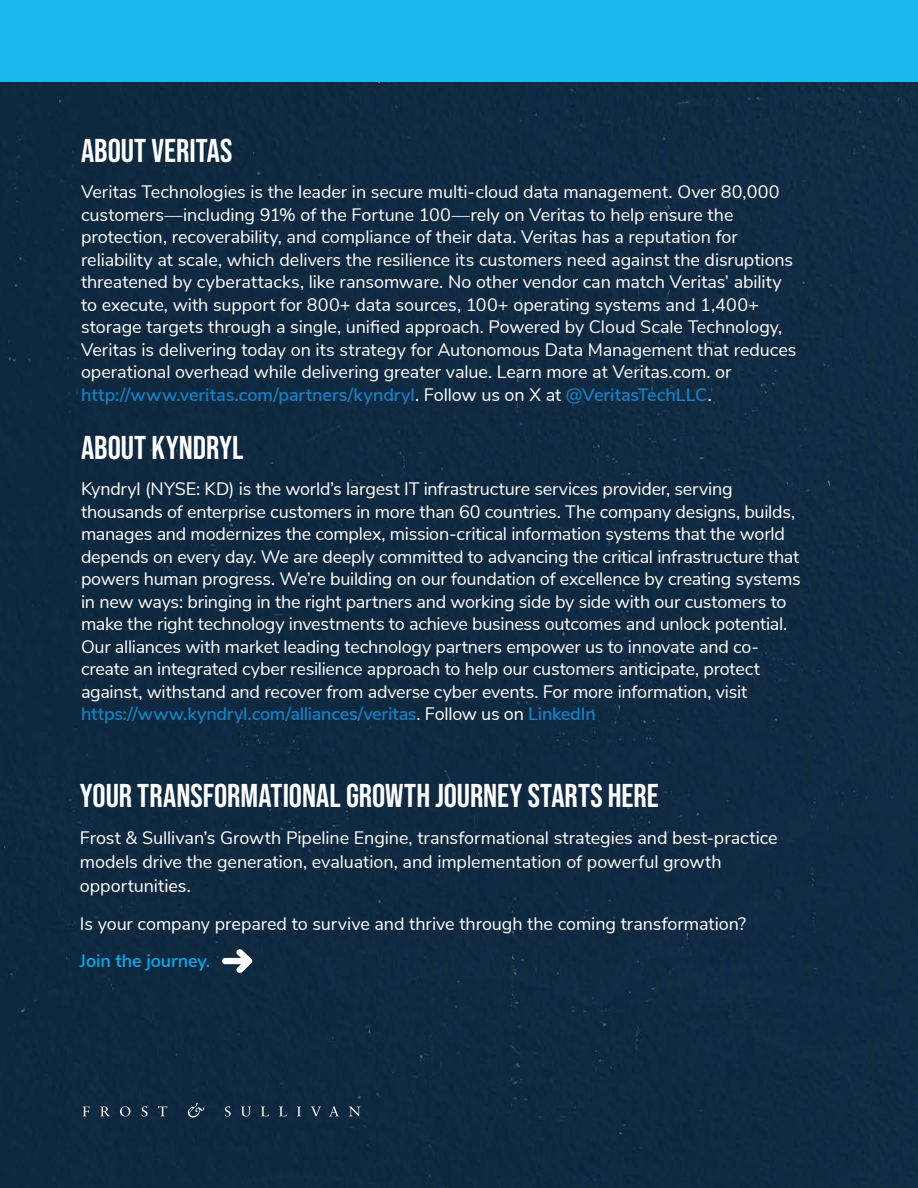
<style>
.page{position:relative;width:918px;height:1188px;background:#fff}
.page>*{position:absolute;margin:0;border:0;box-sizing:border-box;transform-origin:0 0}
.t1{font:700 33px "Bebas Neue Pro";color:#fff}
.t2{font:18px/22.5px "Nunito Sans";letter-spacing:-.005em;color:#fff}
.t3{font:600 18px "Nunito Sans";letter-spacing:-.005em;color:#00b0f0}
.s1{font-weight:600;color:#1582c5}
</style>
<div class="page">
<div style="left:0;top:82px;width:918px;height:1106px;background:#102a41"></div>
<div style="left:0;top:0;width:918px;height:82px;background:#1ab8f1"></div>
<svg style="left:82px;top:1107px;width:8px;height:9px"></svg>
<svg style="left:100px;top:1107px;width:10px;height:9px"></svg>
<svg style="left:120px;top:1106px;width:11px;height:11px"></svg>
<svg style="left:142px;top:1106px;width:6px;height:11px"></svg>
<svg style="left:158px;top:1106px;width:9px;height:10px"></svg>
<svg style="left:225px;top:1106px;width:6px;height:11px"></svg>
<svg style="left:241px;top:1107px;width:10px;height:10px"></svg>
<svg style="left:261px;top:1107px;width:8px;height:9px"></svg>
<svg style="left:279px;top:1107px;width:8px;height:9px"></svg>
<svg style="left:297px;top:1107px;width:4px;height:9px"></svg>
<svg style="left:311px;top:1107px;width:10px;height:10px"></svg>
<svg style="left:329px;top:1106px;width:10px;height:10px"></svg>
<svg style="left:349px;top:1107px;width:11px;height:9px"></svg>
<svg style="left:188px;top:1103px;width:16px;height:15px"></svg>
<svg style="left:222px;top:949px;width:30px;height:24px"></svg>
<h1 class="t1" style="left:81px;top:132px;width:153px">ABOUT VERITAS</h1>
<p class="t2" style="left:81px;top:179px;width:717px">Veritas Technologies is the leader in secure multi-cloud data management. Over 80,000 customers—including 91% of the Fortune 100—rely on Veritas to help ensure the protection, recoverability, and compliance of their data. Veritas has a reputation for reliability at scale, which delivers the resilience its customers need against the disruptions threatened by cyberattacks, like ransomware. No other vendor can match Veritas’ ability to execute, with support for 800+ data sources, 100+ operating systems and 1,400+ storage targets through a single, unified approach. Powered by Cloud Scale Technology, Veritas is delivering today on its strategy for Autonomous Data Management that reduces operational overhead while delivering greater value. Learn more at Veritas.com. or <span class="s1">http://www.veritas.com/partners/kyndryl</span>. Follow us on X at <span class="s1">@VeritasTechLLC</span>.</p>
<h1 class="t1" style="left:81px;top:429px;width:164px">ABOUT KYNDRYL</h1>
<p class="t2" style="left:81px;top:476px;width:721px">Kyndryl (NYSE: KD) is the world’s largest IT infrastructure services provider, serving thousands of enterprise customers in more than 60 countries. The company designs, builds, manages and modernizes the complex, mission-critical information systems that the world depends on every day. We are deeply committed to advancing the critical infrastructure that powers human progress. We’re building on our foundation of excellence by creating systems in new ways: bringing in the right partners and working side by side with our customers to make the right technology investments to achieve business outcomes and unlock potential.<br>Our alliances with market leading technology partners empower us to innovate and co&shy;create an integrated cyber resilience approach to help our customers anticipate, protect against, withstand and recover from adverse cyber events. For more information, visit <span class="s1">https://www.kyndryl.com/alliances/veritas</span>. Follow us on <span class="s1">LinkedIn</span></p>
<h1 class="t1" style="left:80px;top:776px;width:580px">YOUR TRANSFORMATIONAL GROWTH JOURNEY STARTS HERE</h1>
<p class="t2" style="left:80px;top:825px;width:699px;line-height:24px">Frost &amp; Sullivan’s Growth Pipeline Engine, transformational strategies and best-practice models drive the generation, evaluation, and implementation of powerful growth opportunities.</p>
<p class="t2" style="left:80px;top:911px;width:668px">Is your company prepared to survive and thrive through the coming transformation?</p>
<p class="t3" style="left:80px;top:948px;width:132px">Join the journey.</p>
</div>
